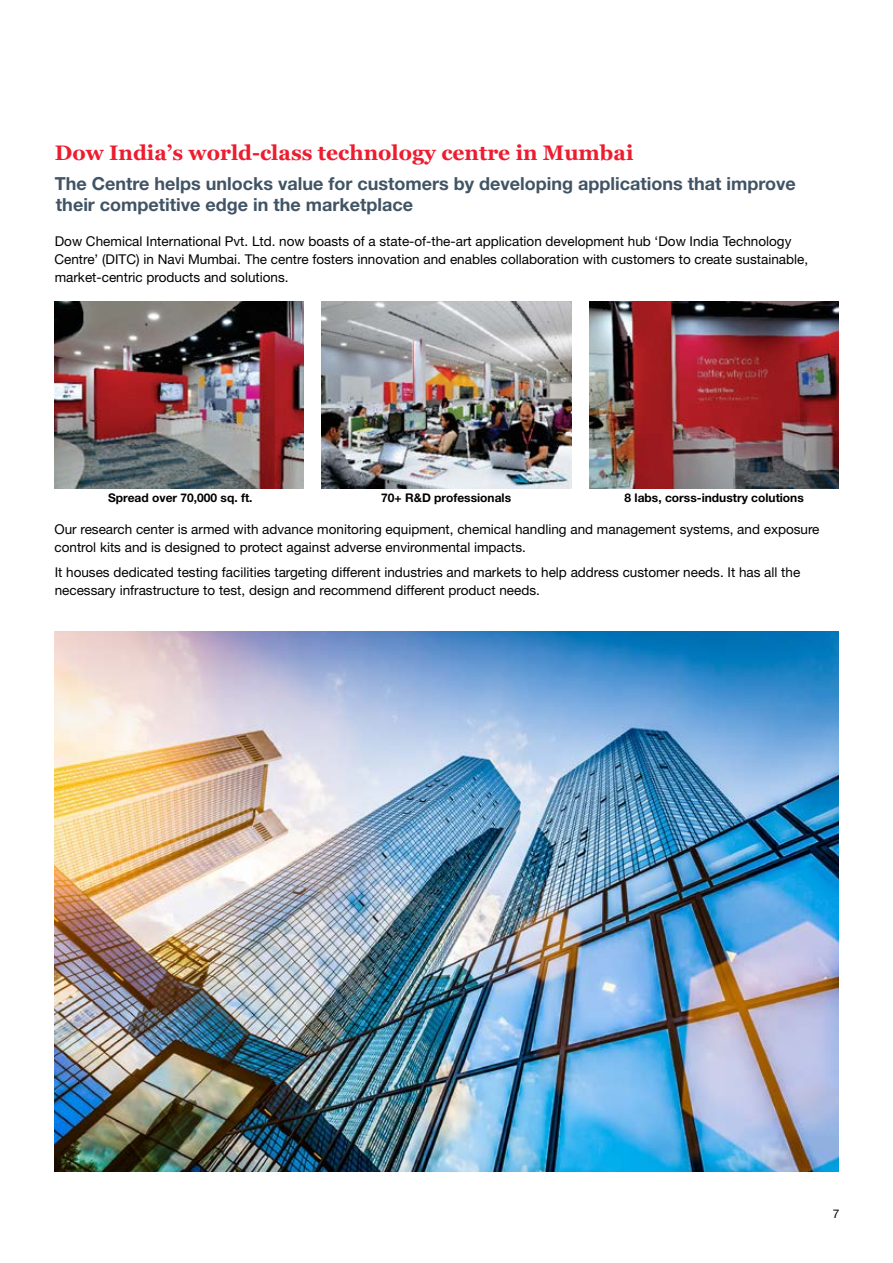
<style>
.page{position:relative;width:893px;height:1263px;background:#fff}
.page>*{position:absolute;margin:0;border:0;box-sizing:border-box;transform-origin:0 0}
.t1{font:700 21px "Georgia";color:#ed1c2f}
.t2{font:700 18px/21px "Helvetica Neue LT Std";color:#415465}
.t3{font:13.5px/18px "Helvetica Neue LT Std";color:#000}
.t4{font:700 12px "Helvetica Neue LT Std";color:#000}
.t5{font:12px "Helvetica Neue LT Std";color:#000}
</style>
<div class="page">
<img style="left:54px;top:301px;width:250px;height:187px">
<img style="left:322px;top:301px;width:249px;height:187px">
<img style="left:589px;top:301px;width:250px;height:187px">
<img style="left:54px;top:631px;width:785px;height:540px">
<h1 class="t1" style="left:55px;top:139px;width:580px">Dow India’s world-class technology centre in Mumbai</h1>
<h2 class="t2" style="left:55px;top:173px;width:742px">The Centre helps unlocks value for customers by developing applications that improve their competitive edge in the marketplace</h2>
<p class="t3" style="left:54px;top:232px;width:755px">Dow Chemical International Pvt. Ltd. now boasts of a state-of-the-art application development hub ‘Dow India Technology<br>Centre’ (DITC) in Navi Mumbai. The centre fosters innovation and enables collaboration with customers to create sustainable, market-centric products and solutions.</p>
<p class="t4" style="left:108px;top:490px;width:146px">Spread over 70,000 sq. ft.</p>
<p class="t4" style="left:381px;top:490px;width:131px">70+ R&amp;D professionals</p>
<p class="t4" style="left:625px;top:490px;width:181px">8 labs, corss-industry colutions</p>
<p class="t3" style="left:54px;top:520px;width:767px">Our research center is armed with advance monitoring equipment, chemical handling and management systems, and exposure control kits and is designed to protect against adverse environmental impacts.</p>
<p class="t3" style="left:55px;top:563px;width:747px">It houses dedicated testing facilities targeting different industries and markets to help address customer needs. It has all the necessary infrastructure to test, design and recommend different product needs.</p>
<p class="t5" style="left:833px;top:1206px;width:8px">7</p>
</div>
